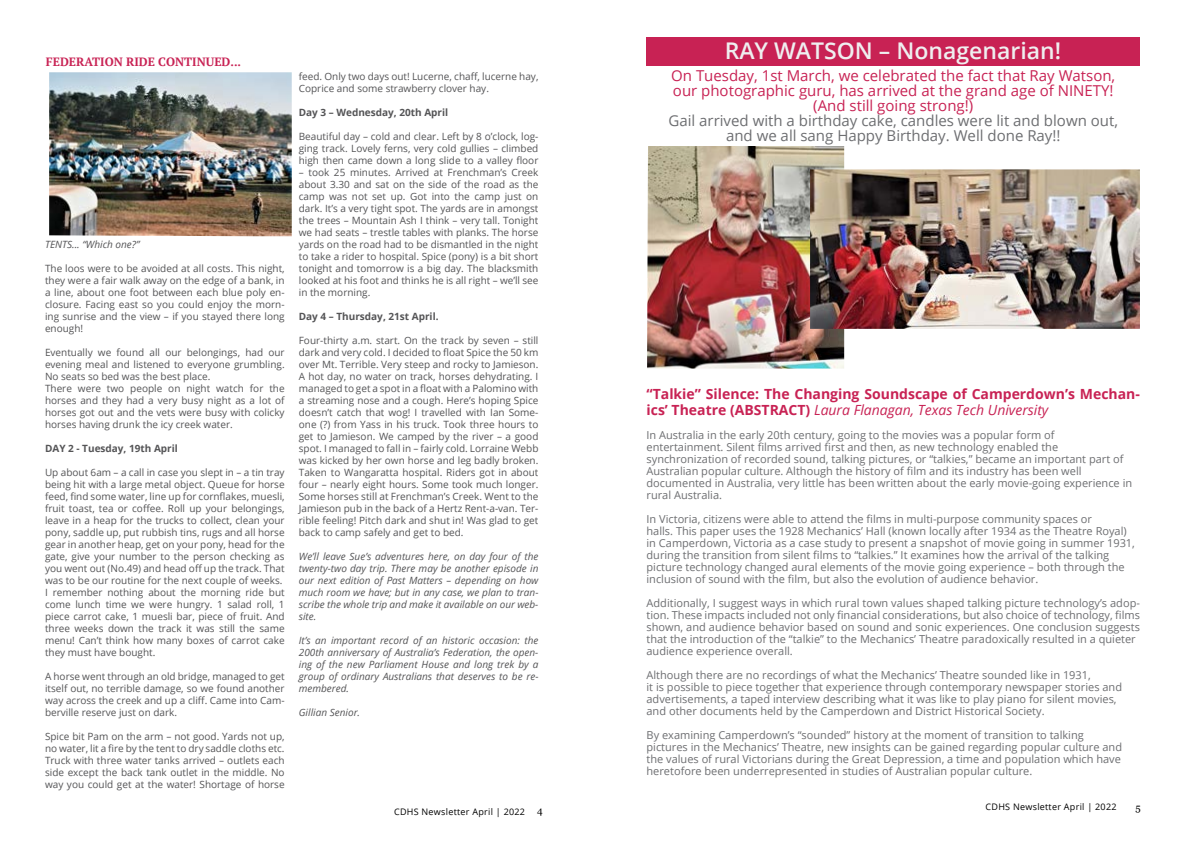
<style>
.page{position:relative;width:1191px;height:842px;background:#fff}
.page>*{position:absolute;margin:0;border:0;box-sizing:border-box;transform-origin:0 0}
.t1{font:600 23px "Open Sans";color:#efeff0}
.t2{font:15px/15px "Open Sans";color:#c82254;text-align:center}
.t3{font:15px/15px "Open Sans";color:#6d6e71;text-align:center}
.t4{font:700 14px/16px "Open Sans";color:#c82254}
.t5{font:700 12px "PT Serif";color:#c82254}
.t6{font:11px/12px "Open Sans";color:#6d6e71}
.t7{font:10px/12px "Open Sans";color:#545456;text-align:justify}
.t8{font:italic 10px/12px "Open Sans";color:#545456;text-align:justify}
.t9{font:700 10px "Open Sans";color:#545456}
.t10{font:10px "Georgia";color:#000}
.t11{font:9px "Open Sans";letter-spacing:.03em;color:#000}
.s1{font-family:"Georgia";font-size:10px}
.s2{font-weight:400;font-style:italic}
</style>
<div class="page">
<div style="left:646px;top:37px;width:494px;height:28px;background:#c82254"></div>
<img style="left:647px;top:146px;width:197px;height:223px">
<img style="left:810px;top:169px;width:330px;height:160px">
<img style="left:49px;top:72px;width:243px;height:164px">
<p class="t5" style="left:46px;top:54px;width:197px">FEDERATION RIDE CONTINUED...</p>
<p class="t8" style="left:45px;top:238px;width:96px">TENTS... “Which one?”</p>
<p class="t7" style="left:45px;top:262px;width:241px">The loos were to be avoided at all costs. This night, they were a fair walk away on the edge of a bank, in a line, about one foot between each blue poly en&shy;closure. Facing east so you could enjoy the morn&shy;ing sunrise and the view – if you stayed there long enough!</p>
<p class="t7" style="left:45px;top:346px;width:241px;text-align:left">Eventually we found all our belongings, had our evening meal and listened to everyone grumbling.<br>No seats so bed was the best place.<br>There were two people on night watch for the horses and they had a very busy night as a lot of horses got out and the vets were busy with colicky horses having drunk the icy creek water.</p>
<p class="t9" style="left:45px;top:441px;width:134px">DAY 2 - Tuesday, 19th April</p>
<p class="t7" style="left:45px;top:466px;width:241px;text-align:left">Up about 6am – a call in case you slept in – a tin tray being hit with a large metal object. Queue for horse feed, find some water, line up for cornflakes, muesli, fruit toast, tea or coffee. Roll up your belongings, leave in a heap for the trucks to collect, clean your pony, saddle up, put rubbish tins, rugs and all horse gear in another heap, get on your pony, head for the gate, give your number to the person checking as you went out (No.49) and head off up the track. That was to be our routine for the next couple of weeks.<br>I remember nothing about the morning ride but come lunch time we were hungry. 1 salad roll, 1 piece carrot cake, 1 muesli bar, piece of fruit. And three weeks down the track it was still the same menu! Can’t think how many boxes of carrot cake they must have bought.</p>
<p class="t7" style="left:45px;top:670px;width:241px">A horse went through an old bridge, managed to get itself out, no terrible damage, so we found another way across the creek and up a cliff. Came into Cam&shy;berville reserve just on dark.</p>
<p class="t7" style="left:45px;top:730px;width:241px">Spice bit Pam on the arm – not good. Yards not up, no water, lit a fire by the tent to dry saddle cloths etc.<br>Truck with three water tanks arrived – outlets each side except the back tank outlet in the middle. No way you could get at the water! Shortage of horse</p>
<p class="t7" style="left:299px;top:70px;width:241px">feed. Only two days out! Lucerne, chaff, lucerne hay,<br>Coprice and some strawberry clover hay.</p>
<p class="t9" style="left:299px;top:105px;width:151px">Day 3 – Wednesday, 20th April</p>
<p class="t7" style="left:299px;top:130px;width:241px">Beautiful day – cold and clear. Left by 8 o’clock, log&shy;ging track. Lovely ferns, very cold gullies – climbed high then came down a long slide to a valley floor</p>
<p class="t7" style="left:299px;top:166px;width:241px">– took 25 minutes. Arrived at Frenchman’s Creek about 3.30 and sat on the side of the road as the camp was not set up. Got into the camp just on dark. It’s a very tight spot. The yards are in amongst the trees – Mountain Ash I think – very tall. Tonight we had seats – trestle tables with planks. The horse yards on the road had to be dismantled in the night to take a rider to hospital. Spice (pony) is a bit short tonight and tomorrow is a big day. The blacksmith looked at his foot and thinks he is all right – we’ll see in the morning.</p>
<p class="t9" style="left:299px;top:309px;width:141px">Day 4 – Thursday, 21st April.</p>
<p class="t7" style="left:299px;top:334px;width:241px">Four-thirty a.m. start. On the track by seven – still dark and very cold. I decided to float Spice the 50 km over Mt. Terrible. Very steep and rocky to Jamieson.<br>A hot day, no water on track, horses dehydrating. I managed to get a spot in a float with a Palomino with a streaming nose and a cough. Here’s hoping Spice doesn’t catch that wog! I travelled with Ian Some&shy;one (?) from Yass in his truck. Took three hours to get to Jamieson. We camped by the river – a good spot. I managed to fall in – fairly cold. Lorraine Webb was kicked by her own horse and leg badly broken.<br>Taken to Wangaratta hospital. Riders got in about four – nearly eight hours. Some took much longer.<br>Some horses still at Frenchman’s Creek. Went to the Jamieson pub in the back of a Hertz Rent-a-van. Ter&shy;rible feeling! Pitch dark and shut in! Was glad to get back to camp safely and get to bed.</p>
<p class="t8" style="left:299px;top:550px;width:241px">We’ll leave Sue’s adventures here, on day four of the twenty-two day trip. There may be another episode in our next edition of Past Matters – depending on how much room we have; but in any case, we plan to tran&shy;scribe the whole trip and make it available on our web&shy;site.</p>
<p class="t8" style="left:299px;top:634px;width:241px">It’s an important record of an historic occasion: the 200th anniversary of Australia’s Federation, the open&shy;ing of the new Parliament House and long trek by a group of ordinary Australians that deserves to be re&shy;membered.</p>
<p class="t8" style="left:299px;top:706px;width:63px">Gillian Senior.</p>
<p class="t11" style="left:394px;top:805px;width:150px">CDHS Newsletter April | 2022 <span class="s1">4</span></p>
<h1 class="t1" style="left:724px;top:35px;width:338px">RAY WATSON – Nonagenarian!</h1>
<h2 class="t2" style="left:671px;top:68px;width:445px">On Tuesday, 1st March, we celebrated the fact that Ray Watson, our photographic guru, has arrived at the grand age of NINETY! (And still going strong!)</h2>
<h2 class="t3" style="left:668px;top:113px;width:451px">Gail arrived with a birthday cake, candles were lit and blown out, and we all sang Happy Birthday. Well done Ray!!</h2>
<h3 class="t4" style="left:646px;top:386px;width:495px">“Talkie” Silence: The Changing Soundscape of Camperdown’s Mechan&shy;ics’ Theatre (ABSTRACT) <span class="s2">Laura Flanagan, Texas Tech University</span></h3>
<p class="t6" style="left:646px;top:429px;width:487px">In Australia in the early 20th century, going to the movies was a popular form of entertainment. Silent films arrived first and then, as new technology enabled the synchronization of recorded sound, talking pictures, or “talkies,” became an important part of Australian popular culture. Although the history of film and its industry has been well documented in Australia, very little has been written about the early movie-going experience in rural Australia.</p>
<p class="t6" style="left:646px;top:513px;width:490px">In Victoria, citizens were able to attend the films in multi-purpose community spaces or<br>halls. This paper uses the 1928 Mechanics’ Hall (known locally after 1934 as the Theatre Royal) in Camperdown, Victoria as a case study to present a snapshot of movie going in summer 1931, during the transition from silent films to “talkies.” It examines how the arrival of the talking picture technology changed aural elements of the movie going experience – both through the inclusion of sound with the film, but also the evolution of audience behavior.</p>
<p class="t6" style="left:646px;top:597px;width:495px">Additionally, I suggest ways in which rural town values shaped talking picture technology’s adop&shy;tion. These impacts included not only financial considerations, but also choice of technology, films shown, and audience behavior based on sound and sonic experiences. One conclusion suggests that the introduction of the “talkie” to the Mechanics’ Theatre paradoxically resulted in a quieter audience experience overall.</p>
<p class="t6" style="left:646px;top:669px;width:477px">Although there are no recordings of what the Mechanics’ Theatre sounded like in 1931,<br>it is possible to piece together that experience through contemporary newspaper stories and advertisements, a taped interview describing what it was like to play piano for silent movies, and other documents held by the Camperdown and District Historical Society.</p>
<p class="t6" style="left:646px;top:729px;width:477px">By examining Camperdown’s “sounded” history at the moment of transition to talking pictures in the Mechanics’ Theatre, new insights can be gained regarding popular culture and the values of rural Victorians during the Great Depression, a time and population which have heretofore been underrepresented in studies of Australian popular culture.</p>
<p class="t11" style="left:985px;top:801px;width:132px">CDHS Newsletter April | 2022</p>
<p class="t10" style="left:1135px;top:800px;width:7px">5</p>
</div>
